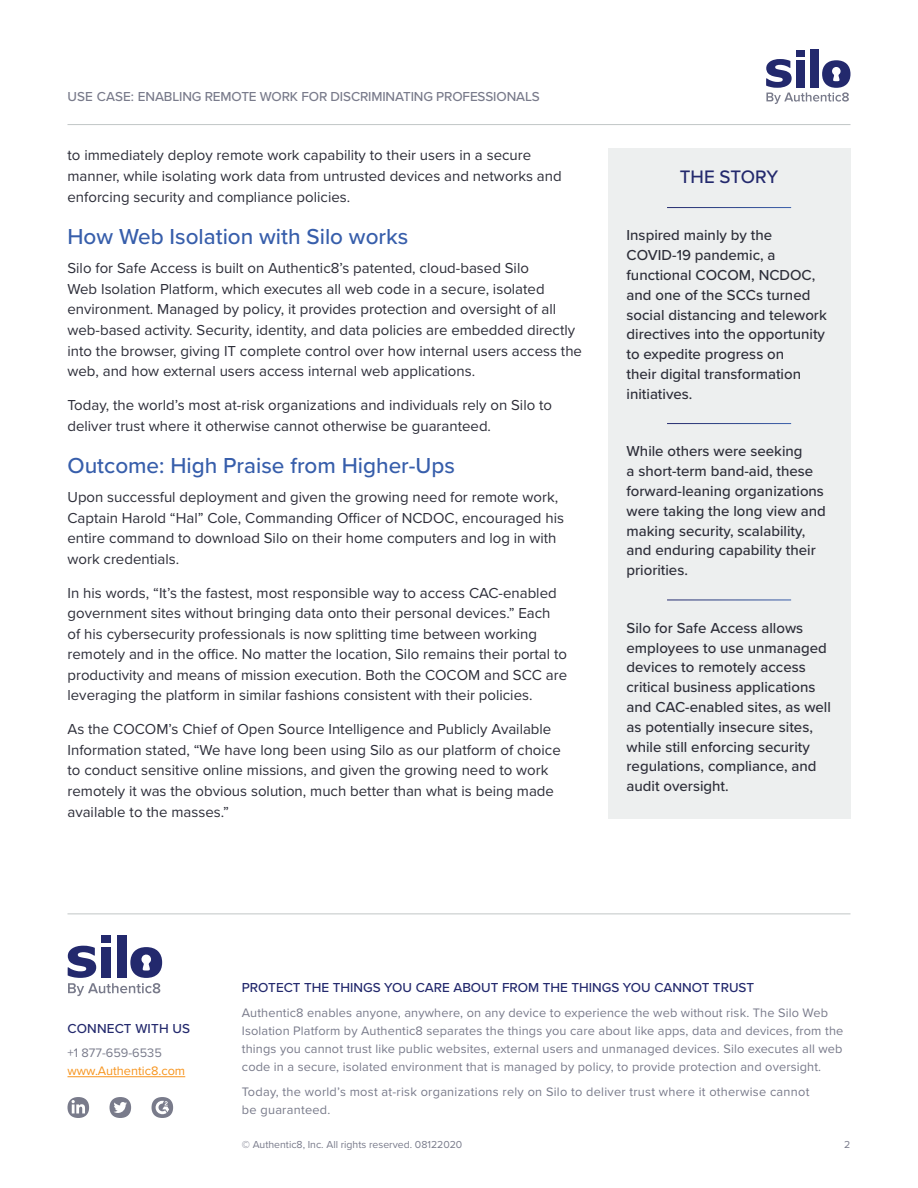
<style>
.page{position:relative;width:918px;height:1188px;background:#fff}
.page>*{position:absolute;margin:0;border:0;box-sizing:border-box;transform-origin:0 0}
.t1{font:500 22.5px "Proxima Nova";color:#375eab}
.The_Story___Headline{font:500 18.75px "Proxima Nova";letter-spacing:-.005em;color:#23296d}
.p{font:15px/20.5px "Proxima Nova";color:#2d2e39}
.The_Story___Content{font:500 15px/19.8px "Proxima Nova";color:#2d2e39}
.t2{font:500 13.5px "Proxima Nova";color:#23296d}
.t3{font:500 13.5px "Proxima Nova";letter-spacing:-.01em;color:#797b8b}
.t4{font:12.75px/18px "Proxima Nova";letter-spacing:.01em;color:#797b8b}
.t5{font:12.75px "Proxima Nova";color:#f7941d}
.t6{font:10.5px "Proxima Nova";color:#797b8b}
</style>
<div class="page">
<div style="left:796px;top:50px;width:9px;height:6px;background:#23296d"></div>
<div style="left:810px;top:50px;width:9px;height:38px;background:#23296d"></div>
<svg style="left:766px;top:59px;width:84px;height:45px"></svg>
<hr style="left:68px;top:124px;width:782px;height:1px;background:#c1c6c7">
<hr style="left:68px;top:914px;width:782px;height:1px;background:#c1c6c7">
<div style="left:101px;top:935px;width:10px;height:8px;background:#23296d"></div>
<div style="left:117px;top:935px;width:10px;height:43px;background:#23296d"></div>
<svg style="left:68px;top:946px;width:94px;height:50px"></svg>
<hr style="left:68px;top:1076px;width:117px;height:1px;background:#f7941d">
<svg style="left:152px;top:1097px;width:21px;height:21px"></svg>
<svg style="left:68px;top:1097px;width:21px;height:21px"></svg>
<svg style="left:110px;top:1097px;width:21px;height:21px"></svg>
<div style="left:608px;top:148px;width:242px;height:671px;background:#edefef"></div>
<hr style="left:667px;top:207px;width:124px;height:1px;background:#fff">
<hr style="left:667px;top:423px;width:124px;height:1px;background:#fff">
<hr style="left:667px;top:600px;width:124px;height:1px;background:#fff">
<p class="t3" style="left:68px;top:87px;width:474px">USE CASE: ENABLING REMOTE WORK FOR DISCRIMINATING PROFESSIONALS</p>
<p class="p" style="left:68px;top:144px;width:496px">to immediately deploy remote work capability to their users in a secure manner, while isolating work data from untrusted devices and networks and enforcing security and compliance policies.</p>
<h2 class="t1" style="left:68px;top:220px;width:342px">How Web Isolation with Silo works</h2>
<p class="p" style="left:68px;top:257px;width:516px">Silo for Safe Access is built on Authentic8’s patented, cloud-based Silo<br>Web Isolation Platform, which executes all web code in a secure, isolated environment. Managed by policy, it provides protection and oversight of all web-based activity. Security, identity, and data policies are embedded directly into the browser, giving IT complete control over how internal users access the web, and how external users access internal web applications.</p>
<p class="p" style="left:68px;top:394px;width:486px;line-height:21px">Today, the world’s most at-risk organizations and individuals rely on Silo to deliver trust where it otherwise cannot otherwise be guaranteed.</p>
<h2 class="t1" style="left:68px;top:448px;width:389px">Outcome: High Praise from Higher-Ups</h2>
<p class="p" style="left:68px;top:486px;width:498px">Upon successful deployment and given the growing need for remote work, Captain Harold “Hal” Cole, Commanding Officer of NCDOC, encouraged his entire command to download Silo on their home computers and log in with work credentials.</p>
<p class="p" style="left:68px;top:582px;width:501px">In his words, “It’s the fastest, most responsible way to access CAC-enabled government sites without bringing data onto their personal devices.” Each<br>of his cybersecurity professionals is now splitting time between working remotely and in the office. No matter the location, Silo remains their portal to productivity and means of mission execution. Both the COCOM and SCC are leveraging the platform in similar fashions consistent with their policies.</p>
<p class="p" style="left:68px;top:718px;width:495px">As the COCOM’s Chief of Open Source Intelligence and Publicly Available Information stated, “We have long been using Silo as our platform of choice to conduct sensitive online missions, and given the growing need to work remotely it was the obvious solution, much better than what is being made available to the masses.”</p>
<p class="The_Story___Headline" style="left:680px;top:163px;width:100px">THE STORY</p>
<p class="The_Story___Content" style="left:627px;top:225px;width:202px">Inspired mainly by the<br>COVID-19 pandemic, a functional COCOM, NCDOC, and one of the SCCs turned social distancing and telework directives into the opportunity to expedite progress on<br>their digital transformation initiatives.</p>
<p class="The_Story___Content" style="left:627px;top:441px;width:201px">While others were seeking<br>a short-term band-aid, these forward-leaning organizations were taking the long view and making security, scalability, and enduring capability their priorities.</p>
<p class="The_Story___Content" style="left:627px;top:617px;width:206px">Silo for Safe Access allows employees to use unmanaged devices to remotely access critical business applications and CAC-enabled sites, as well as potentially insecure sites, while still enforcing security regulations, compliance, and audit oversight.</p>
<p class="t2" style="left:68px;top:1019px;width:124px">CONNECT WITH US</p>
<p class="t4" style="left:68px;top:1044px;width:96px">+1 877-659-6535</p>
<p class="t5" style="left:68px;top:1061px;width:119px">www.Authentic8.com</p>
<p class="t2" style="left:242px;top:978px;width:514px">PROTECT THE THINGS YOU CARE ABOUT FROM THE THINGS YOU CANNOT TRUST</p>
<p class="t4" style="left:242px;top:1003px;width:603px">Authentic8 enables anyone, anywhere, on any device to experience the web without risk. The Silo Web Isolation Platform by Authentic8 separates the things you care about like apps, data and devices, from the things you cannot trust like public websites, external users and unmanaged devices. Silo executes all web code in a secure, isolated environment that is managed by policy, to provide protection and oversight.</p>
<p class="t4" style="left:242px;top:1082px;width:569px">Today, the world’s most at-risk organizations rely on Silo to deliver trust where it otherwise cannot be guaranteed.</p>
<p class="t6" style="left:242px;top:1136px;width:222px">© Authentic8, Inc. All rights reserved. 08122020</p>
<p class="t6" style="left:844px;top:1136px;width:8px">2</p>
</div>
